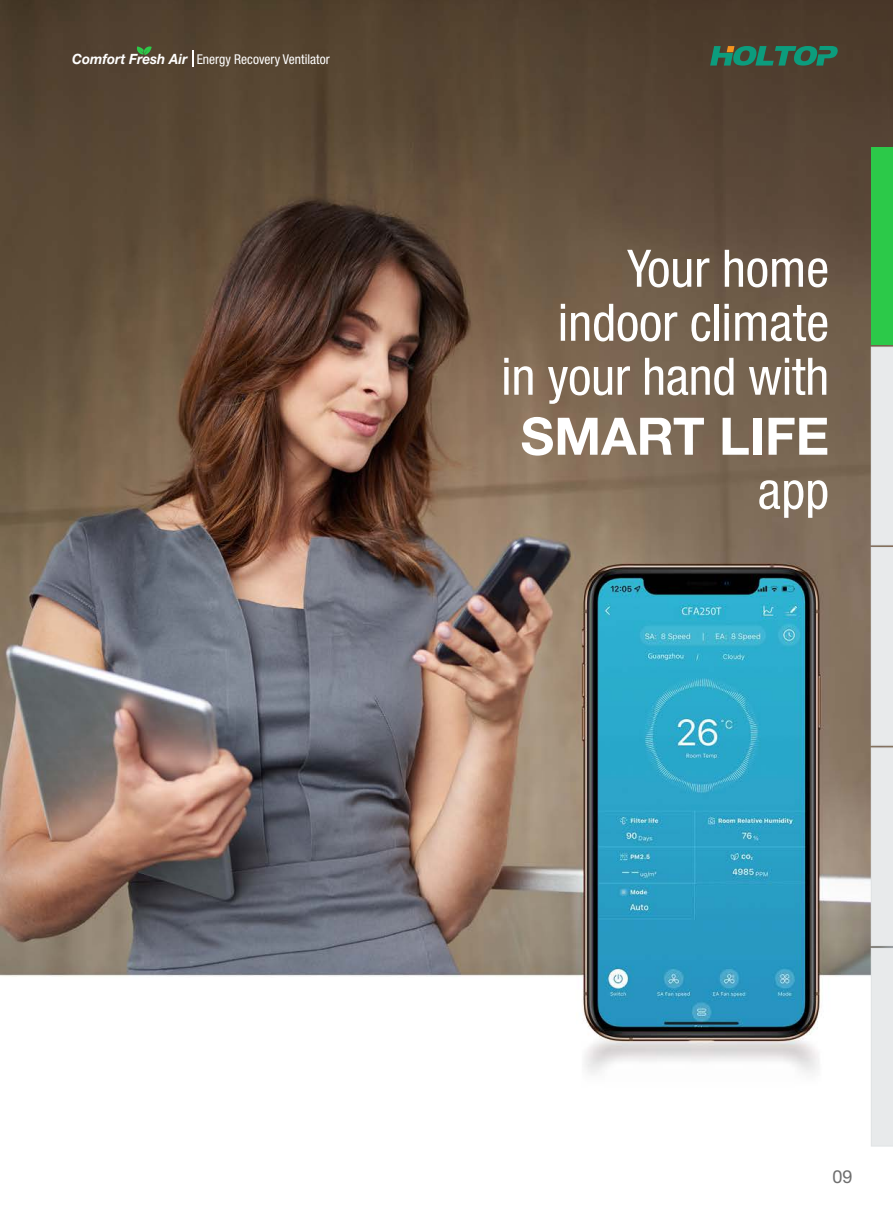
<style>
.page{position:relative;width:893px;height:1212px;background:#fff}
.page>*{position:absolute;margin:0;border:0;box-sizing:border-box;transform-origin:0 0}
.t1{font:condensed 51.75px/60px "Helvetica Neue LT Pro";color:#fff;text-align:center}
.t2{font:18px "Helvetica Neue LT Pro";color:#6e6e6e}
.t3{font:italic 700 14.1px "Helvetica Neue LT Pro";color:#fff;scale:.95 1}
.t4{font:condensed 13.5px "Helvetica Neue LT Pro";color:#fff}
.s1{font-weight:700;font-stretch:normal}
</style>
<div class="page">
<img style="left:0;top:0;width:893px;height:1147px">
<svg style="left:137px;top:46px;width:15px;height:9px"></svg>
<svg style="left:192px;top:51px;width:1px;height:16px"></svg>
<div style="left:871px;top:147px;width:22px;height:197px;background:#2cc949"></div>
<div style="left:871px;top:347px;width:22px;height:799px;background:#e8eaeb"></div>
<svg style="left:710px;top:46px;width:128px;height:20px;background:#2c7258"></svg>
<h2 class="t3" style="left:72px;top:50px;width:123px">Comfort Fresh Air</h2>
<p class="t4" style="left:197px;top:51px;width:135px">Energy Recovery Ventilator</p>
<h1 class="t1" style="left:627px;top:238px;width:203px">Your home</h1>
<h1 class="t1" style="left:558px;top:292px;width:273px">indoor climate</h1>
<h1 class="t1" style="left:501px;top:346px;width:330px">in your hand with<br><span class="s1">SMART LIFE</span></h1>
<h1 class="t1" style="left:758px;top:460px;width:73px">app</h1>
<h3 class="t2" style="left:833px;top:1165px;width:22px">09</h3>
</div>
